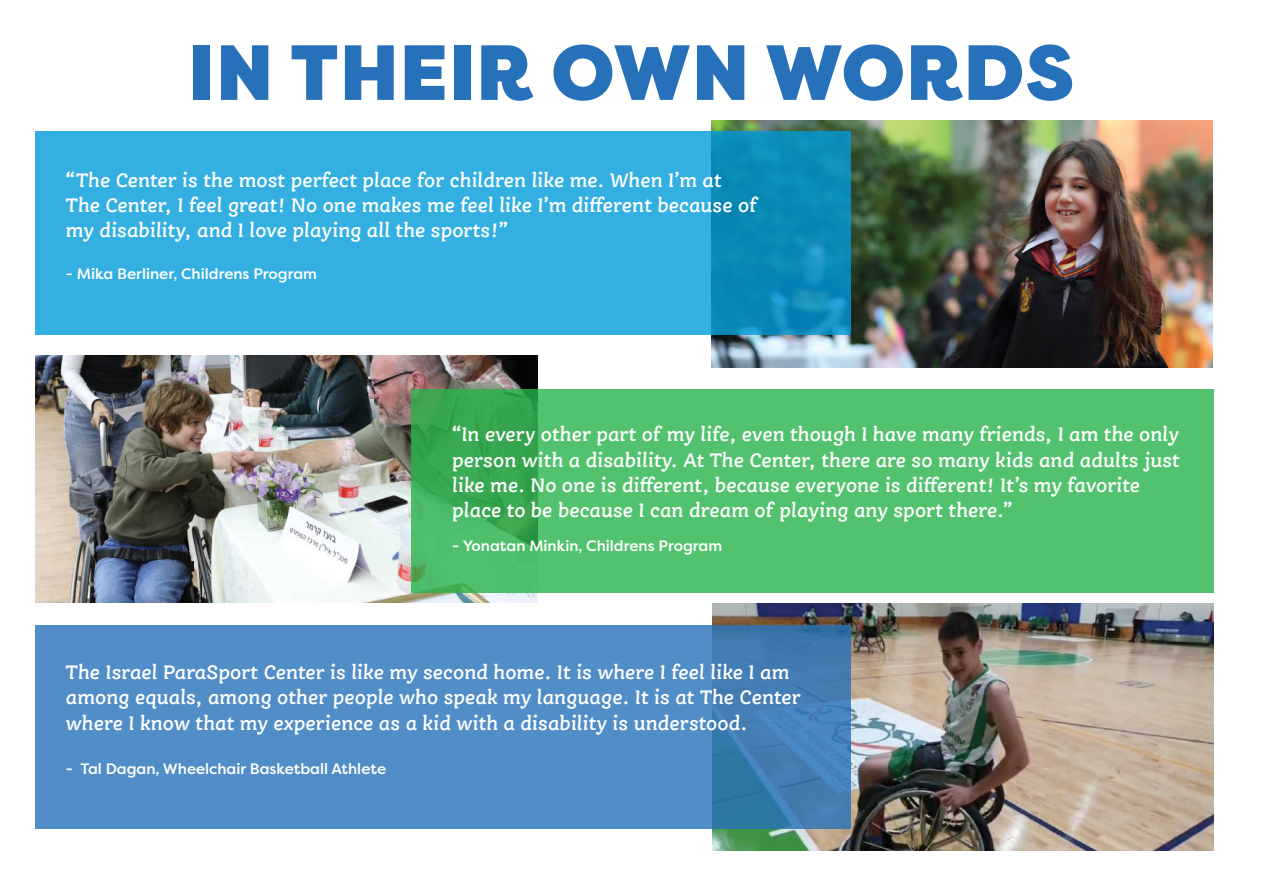
<style>
.page{position:relative;width:1263px;height:893px;background:#fff}
.page>*{position:absolute;margin:0;border:0;box-sizing:border-box;transform-origin:0 0}
.t1{font:900 78px "Filson Pro";letter-spacing:.02em;color:#2671b9}
.t2{font:italic 600 21px/25.2px "Ernestine Pro";color:#fff}
.t3{font:500 15.15px "Filson Pro";color:#fff}
</style>
<div class="page">
<img style="left:712px;top:603px;width:501px;height:247px">
<img style="left:711px;top:120px;width:501px;height:247px">
<img style="left:36px;top:355px;width:501px;height:247px">
<svg style="left:411px;top:389px;width:802px;height:203px;background:#4fbe6a"></svg>
<svg style="left:36px;top:131px;width:815px;height:204px;background:#2ca8d9"></svg>
<svg style="left:36px;top:625px;width:815px;height:203px;background:#4d8ac3"></svg>
<h1 class="t1" style="left:189px;top:24px;width:887px">IN THEIR OWN WORDS</h1>
<p class="t2" style="left:66px;top:167px;width:692px">“The Center is the most perfect place for children like me. When I’m at<br>The Center, I feel great! No one makes me feel like I’m different because of my disability, and I love playing all the sports!”</p>
<p class="t3" style="left:66px;top:263px;width:253px">- Mika Berliner, Childrens Program</p>
<p class="t2" style="left:452px;top:421px;width:729px">“In every other part of my life, even though I have many friends, I am the only person with a disability. At The Center, there are so many kids and adults just like me. No one is different, because everyone is different! It’s my favorite place to be because I can dream of playing any sport there.”</p>
<p class="t3" style="left:452px;top:535px;width:271px">- Yonatan Minkin, Childrens Program</p>
<p class="t2" style="left:66px;top:659px;width:736px">The Israel ParaSport Center is like my second home. It is where I feel like I am among equals, among other people who speak my language. It is at The Center where I know that my experience as a kid with a disability is understood.</p>
<p class="t3" style="left:66px;top:758px;width:322px">- Tal Dagan, Wheelchair Basketball Athlete</p>
</div>
